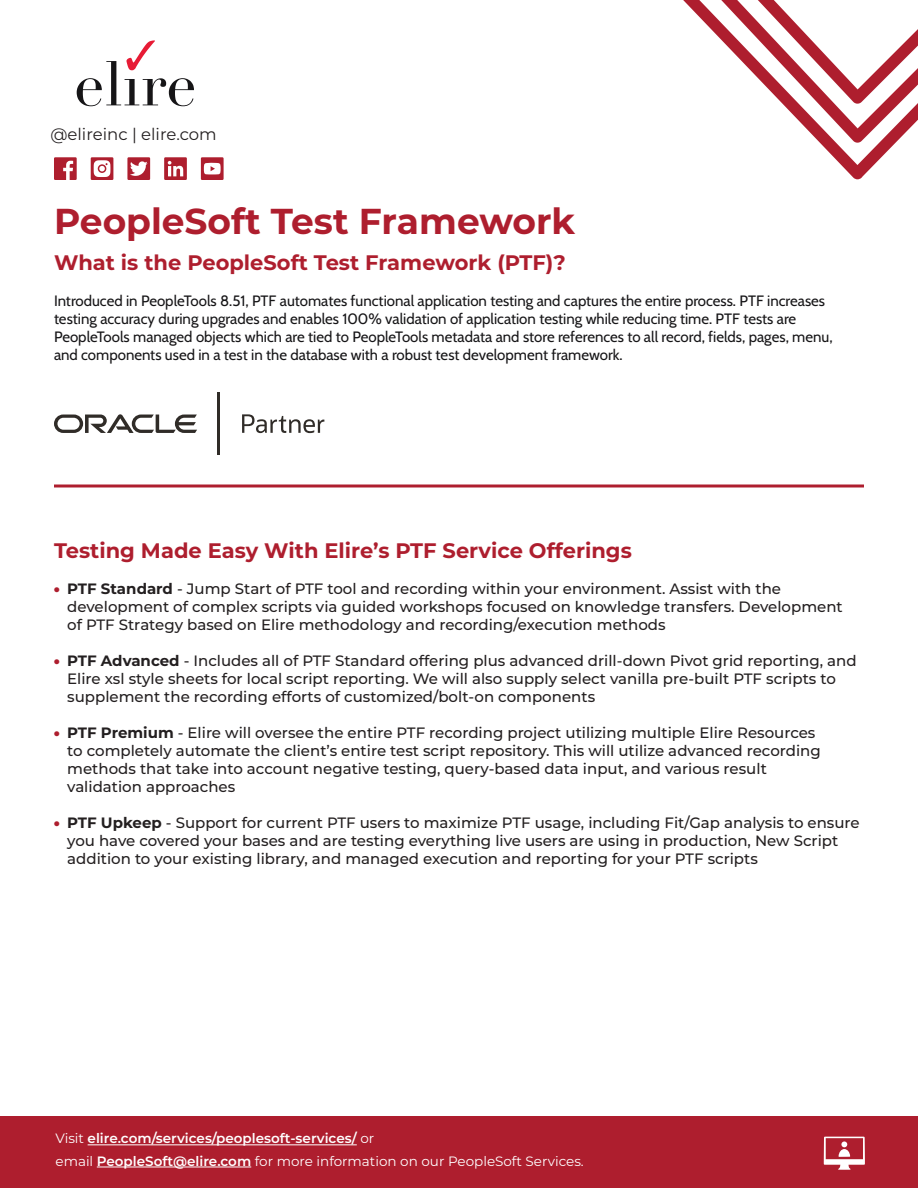
<style>
.page{position:relative;width:918px;height:1188px;background:#fff}
.page>*{position:absolute;margin:0;border:0;box-sizing:border-box;transform-origin:0 0}
.t1{font:700 36px "Montserrat";color:#ae1e2e}
.t2{font:700 21px "Montserrat";color:#ae1e2e}
.t3{font:16.5px "Montserrat";color:#231f20}
.t4{font:500 15px/18px "Montserrat";color:#231f20}
.t5{font:15px/18px "Cabin";color:#161517}
.t6{font:600 13.5px/22.2px "Montserrat";color:#fff}
.s1{font-weight:900;color:#ae1e2e}
.s2{font-weight:700}
.s3{font-weight:400}
</style>
<div class="page">
<div style="left:0;top:1116px;width:918px;height:72px;background:#ae1e2e"></div>
<svg style="left:683px;top:0;width:235px;height:179px"></svg>
<svg style="left:77px;top:40px;width:117px;height:66px"></svg>
<svg style="left:824px;top:1137px;width:41px;height:33px"></svg>
<svg style="left:54px;top:157px;width:23px;height:23px"></svg>
<svg style="left:91px;top:157px;width:22px;height:23px"></svg>
<svg style="left:127px;top:157px;width:23px;height:23px"></svg>
<svg style="left:164px;top:157px;width:23px;height:23px"></svg>
<svg style="left:201px;top:157px;width:23px;height:23px"></svg>
<hr style="left:88px;top:1145px;width:269px;height:1px;background:#fff">
<hr style="left:97px;top:1167px;width:154px;height:1px;background:#fff">
<svg style="left:54px;top:484px;width:810px;height:4px;background:#c25662"></svg>
<hr style="left:217px;top:393px;width:3px;height:62px;background:#302c28">
<svg style="left:54px;top:414px;width:143px;height:19px"></svg>
<svg style="left:242px;top:414px;width:82px;height:19px"></svg>
<p class="t3" style="left:51px;top:123px;width:168px">@elireinc | elire.com</p>
<h1 class="t1" style="left:54px;top:195px;width:523px">PeopleSoft Test Framework</h1>
<h2 class="t2" style="left:54px;top:247px;width:513px">What is the PeopleSoft Test Framework (PTF)?</h2>
<p class="t5" style="left:54px;top:291px;width:780px">Introduced in PeopleTools 8.51, PTF automates functional application testing and captures the entire process. PTF increases testing accuracy during upgrades and enables 100% validation of application testing while reducing time. PTF tests are PeopleTools managed objects which are tied to PeopleTools metadata and store references to all record, fields, pages, menu, and components used in a test in the database with a robust test development framework.</p>
<h2 class="t2" style="left:54px;top:535px;width:579px">Testing Made Easy With Elire’s PTF Service Offerings</h2>
<p class="t4" style="left:67px;top:579px;width:777px;text-indent:-14px"><span class="s1">•</span> <span class="s2">PTF Standard</span> - Jump Start of PTF tool and recording within your environment. Assist with the development of complex scripts via guided workshops focused on knowledge transfers. Development of PTF Strategy based on Elire methodology and recording/execution methods</p>
<p class="t4" style="left:67px;top:651px;width:791px;text-indent:-14px"><span class="s1">•</span> <span class="s2">PTF Advanced</span> - Includes all of PTF Standard offering plus advanced drill-down Pivot grid reporting, and<br>Elire xsl style sheets for local script reporting. We will also supply select vanilla pre-built PTF scripts to supplement the recording efforts of customized/bolt-on components</p>
<p class="t4" style="left:67px;top:723px;width:755px;text-indent:-14px"><span class="s1">•</span> <span class="s2">PTF Premium</span> - Elire will oversee the entire PTF recording project utilizing multiple Elire Resources to completely automate the client’s entire test script repository. This will utilize advanced recording methods that take into account negative testing, query-based data input, and various result validation approaches</p>
<p class="t4" style="left:67px;top:813px;width:794px;text-indent:-14px"><span class="s1">•</span> <span class="s2">PTF Upkeep</span> - Support for current PTF users to maximize PTF usage, including Fit/Gap analysis to ensure you have covered your bases and are testing everything live users are using in production, New Script addition to your existing library, and managed execution and reporting for your PTF scripts</p>
<p class="t6" style="left:56px;top:1127px;width:530px"><span class="s3">Visit</span> elire.com/services/peoplesoft-services/ <span class="s3">or<br>email</span> PeopleSoft@elire.com <span class="s3">for more information on our PeopleSoft Services.</span></p>
</div>
